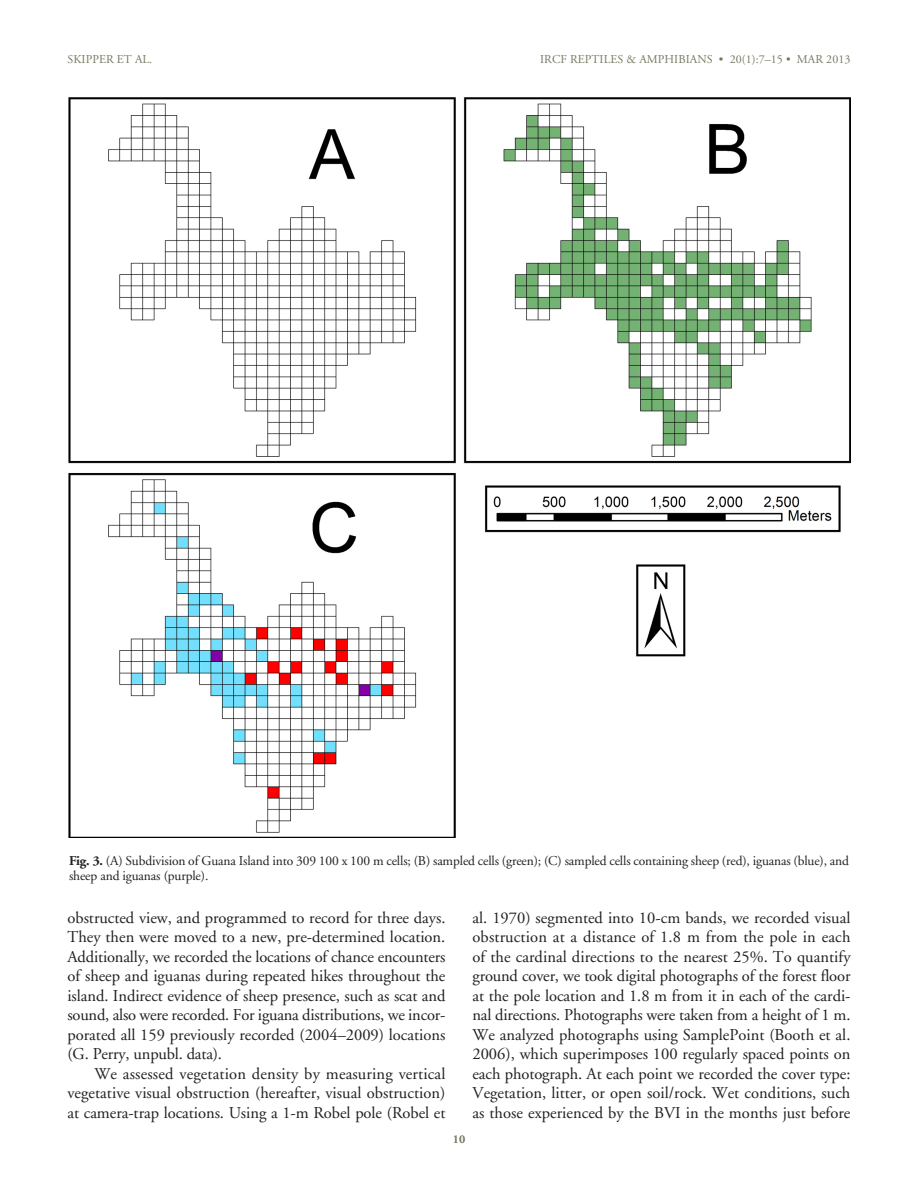
<style>
.page{position:relative;width:918px;height:1188px;background:#fff}
.page>*{position:absolute;margin:0;border:0;box-sizing:border-box;transform-origin:0 0}
.TEXT{font:16.5px/19.5px "Adobe Garamond";color:#231f20;text-align:justify}
.Figure_Caption{font:13.5px/15px "Adobe Garamond";letter-spacing:-.01em;color:#231f20}
.Running_Head_RIGHT{font:12px "Adobe Garamond";letter-spacing:.005em;color:#717a60}
.Running_Head_LEFT{font:12px "Adobe Garamond";letter-spacing:.005em;color:#717a60}
.Running_Head_LEFT-2{font:700 12px "Adobe Garamond";color:#717a60}
.s1{font-weight:700}
</style>
<div class="page">
<img style="left:68px;top:97px;width:782px;height:741px">
<p class="Running_Head_LEFT" style="left:68px;top:53px;width:86px">SKIPPER ET AL.</p>
<p class="Running_Head_RIGHT" style="left:540px;top:53px;width:312px">IRCF REPTILES &amp; AMPHIBIANS • 20(1):7–15 • MAR 2013</p>
<p class="Figure_Caption" style="left:69px;top:854px;width:782px"><span class="s1">Fig. 3.</span> (A) Subdivision of Guana Island into 309 100 x 100 m cells; (B) sampled cells (green); (C) sampled cells containing sheep (red), iguanas (blue), and sheep and iguanas (purple).</p>
<p class="TEXT" style="left:68px;top:908px;width:380px">obstructed view, and programmed to record for three days.<br>They then were moved to a new, pre-determined location.<br>Additionally, we recorded the locations of chance encounters of sheep and iguanas during repeated hikes throughout the island. Indirect evidence of sheep presence, such as scat and sound, also were recorded. For iguana distributions, we incor&shy;porated all 159 previously recorded (2004–2009) locations (G. Perry, unpubl. data).</p>
<p class="TEXT" style="left:68px;top:1064px;width:380px;text-indent:27px">We assessed vegetation density by measuring vertical vegetative visual obstruction (hereafter, visual obstruction) at camera-trap locations. Using a 1-m Robel pole (Robel et</p>
<p class="TEXT" style="left:472px;top:908px;width:380px">al. 1970) segmented into 10-cm bands, we recorded visual obstruction at a distance of 1.8 m from the pole in each of the cardinal directions to the nearest 25%. To quantify ground cover, we took digital photographs of the forest floor at the pole location and 1.8 m from it in each of the cardi&shy;nal directions. Photographs were taken from a height of 1 m.<br>We analyzed photographs using SamplePoint (Booth et al.<br>2006), which superimposes 100 regularly spaced points on each photograph. At each point we recorded the cover type:<br>Vegetation, litter, or open soil/rock. Wet conditions, such as those experienced by the BVI in the months just before</p>
<p class="Running_Head_LEFT-2" style="left:453px;top:1132px;width:14px">10</p>
</div>
